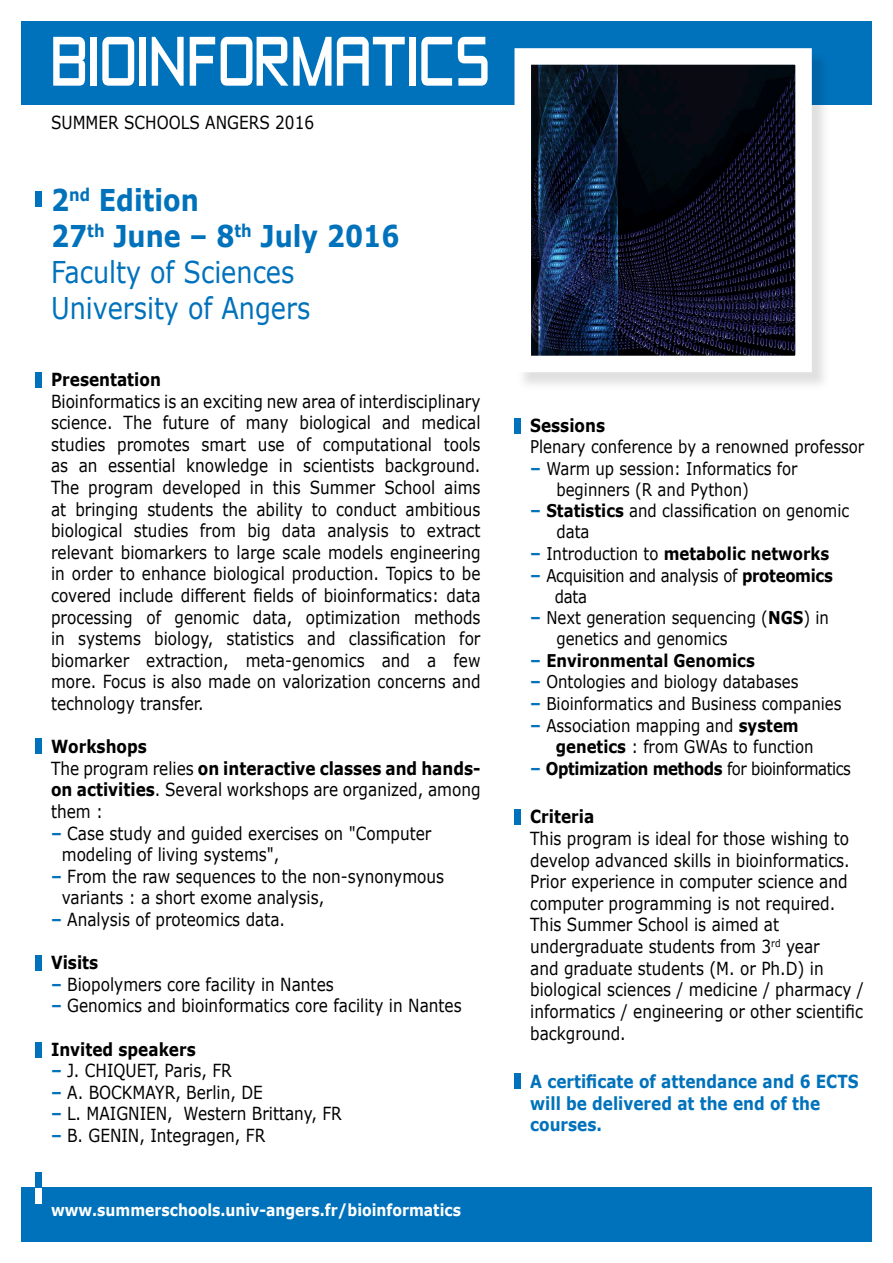
<style>
.page{position:relative;width:893px;height:1263px;background:#fff}
.page>*{position:absolute;margin:0;border:0;box-sizing:border-box;transform-origin:0 0}
.t1{font:64.5px "Zeroes Three Univ Angers";color:#fff;scale:.85 1}
.t2{font:30px/36px "Verdana";color:#0072bb;scale:.85 1}
.t3{font:18px/21.6px "Verdana";color:#000;scale:.85 1}
.t4{font:700 18px/21.6px "Verdana";color:#0072bb;scale:.85 1}
.t5{font:700 18px "Verdana";color:#000;scale:.85 1}
.t6{font:17.55px/21px "Verdana";color:#000;scale:.85 1}
.t7{font:700 17.55px "Verdana";color:#000;scale:.85 1}
.t8{font:17.55px/21px "Verdana";letter-spacing:-.02em;color:#000;scale:.85 1}
.t9{font:700 17.55px "Verdana";letter-spacing:-.03em;color:#000;scale:.85 1}
.t10{font:700 16.5px "Verdana";color:#fff;scale:.85 1}
.s1{font-weight:700}
.s2{font-weight:700;color:#0072bb}
.s3{font-weight:700;font-size:18px;color:#0072bb}
.s4{font-size:18px;color:#0072bb}
.s5{font-weight:400}
</style>
<div class="page">
<div style="left:21px;top:21px;width:851px;height:84px;background:#0072bb"></div>
<img style="left:531px;top:65px;width:264px;height:290px">
<div style="left:514px;top:48px;width:298px;height:324px;border:16px solid #fff"></div>
<div style="left:35px;top:191px;width:7px;height:16px;background:#0072bb"></div>
<div style="left:21px;top:1188px;width:851px;height:54px;background:#0072bb"></div>
<div style="left:36px;top:372px;width:6px;height:16px;background:#0072bb"></div>
<div style="left:514px;top:418px;width:7px;height:16px;background:#0072bb"></div>
<div style="left:514px;top:809px;width:7px;height:16px;background:#0072bb"></div>
<div style="left:514px;top:1073px;width:7px;height:16px;background:#0072bb"></div>
<div style="left:36px;top:1042px;width:6px;height:16px;background:#0072bb"></div>
<div style="left:36px;top:738px;width:6px;height:16px;background:#0072bb"></div>
<div style="left:35px;top:955px;width:6px;height:16px;background:#0072bb"></div>
<div style="left:35px;top:1172px;width:6px;height:16px;background:#0072bb"></div>
<div style="left:35px;top:1188px;width:6px;height:15px;background:#fff"></div>
<h1 class="t1" style="left:51px;top:24px;width:518px">BIOINFORMATICS</h1>
<p class="t3" style="left:51px;top:111px;width:311px">SUMMER SCHOOLS ANGERS 2016</p>
<h2 class="t2" style="left:51px;top:182px;width:411px"><span class="s1">2</span><sup>nd</sup> <span class="s1">Edition<br>27</span><sup>th</sup> <span class="s1">June – 8</span><sup>th</sup> <span class="s1">July 2016<br></span>Faculty of Sciences<br>University of Angers</h2>
<p class="t5" style="left:51px;top:367px;width:131px">Presentation</p>
<p class="t3" style="left:51px;top:390px;width:507px;text-align:justify">Bioinformatics is an exciting new area of interdisciplinary science. The future of many biological and medical studies promotes smart use of computational tools as an essential knowledge in scientists background.<br>The program developed in this Summer School aims at bringing students the ability to conduct ambitious biological studies from big data analysis to extract relevant biomarkers to large scale models engineering in order to enhance biological production. Topics to be covered include different fields of bioinformatics: data processing of genomic data, optimization methods in systems biology, statistics and classification for biomarker extraction, meta-genomics and a few more. Focus is also made on valorization concerns and technology transfer.</p>
<p class="t3" style="left:51px;top:736px;width:507px"><span class="s1">Workshops<br></span>The program relies <span class="s1">on interactive classes and hands&shy;on activities</span>. Several workshops are organized, among them :</p>
<p class="t3" style="left:62px;top:822px;width:436px;text-indent:-11px"><span class="s2">–</span> Case study and guided exercises on "Computer modeling of living systems",</p>
<p class="t3" style="left:62px;top:865px;width:451px;text-indent:-11px"><span class="s2">–</span> From the raw sequences to the non-synonymous variants : a short exome analysis,</p>
<p class="t3" style="left:51px;top:908px;width:277px"><span class="s2">–</span> Analysis of proteomics data.</p>
<p class="t5" style="left:51px;top:950px;width:57px">Visits</p>
<p class="t3" style="left:51px;top:973px;width:334px"><span class="s2">–</span> Biopolymers core facility in Nantes</p>
<p class="t3" style="left:51px;top:995px;width:485px"><span class="s2">–</span> Genomics and bioinformatics core facility in Nantes</p>
<p class="t5" style="left:51px;top:1036px;width:172px">Invited speakers</p>
<p class="t3" style="left:51px;top:1060px;width:214px"><span class="s2">–</span> J. CHIQUET, Paris, FR</p>
<p class="t3" style="left:51px;top:1081px;width:251px"><span class="s2">–</span> A. BOCKMAYR, Berlin, DE</p>
<p class="t3" style="left:51px;top:1103px;width:344px"><span class="s2">–</span> L. MAIGNIEN, Western Brittany, FR</p>
<p class="t3" style="left:51px;top:1124px;width:254px"><span class="s2">–</span> B. GENIN, Integragen, FR</p>
<p class="t10" style="left:51px;top:1198px;width:484px">www.summerschools.univ-angers.fr/bioinformatics</p>
<p class="t5" style="left:530px;top:413px;width:90px">Sessions</p>
<p class="t6" style="left:530px;top:436px;width:395px">Plenary conference by a renowned professor</p>
<p class="t6" style="left:556px;top:457px;width:285px;text-indent:-26px"><span class="s3">–</span> Warm up session: Informatics for beginners (R and Python)</p>
<p class="t6" style="left:556px;top:500px;width:346px;text-indent:-26px"><span class="s3">–</span> <span class="s1">Statistics</span> and classification on genomic data</p>
<p class="t7" style="left:530px;top:541px;width:353px"><span class="s4">–</span> <span class="s5">Introduction to</span> metabolic networks</p>
<p class="t8" style="left:555px;top:564px;width:328px;text-indent:-25px"><span class="s3">–</span> Acquisition and analysis of <span class="s1">proteomics </span>data</p>
<p class="t6" style="left:556px;top:607px;width:322px;text-indent:-26px"><span class="s3">–</span> Next generation sequencing (<span class="s1">NGS</span>) in genetics and genomics</p>
<p class="t7" style="left:530px;top:648px;width:266px"><span class="s4">–</span> Environmental Genomics</p>
<p class="t6" style="left:530px;top:671px;width:317px"><span class="s3">–</span> Ontologies and biology databases</p>
<p class="t6" style="left:530px;top:693px;width:368px"><span class="s3">–</span> Bioinformatics and Business companies</p>
<p class="t6" style="left:556px;top:714px;width:305px;line-height:21.6px;text-indent:-26px"><span class="s3">–</span> Association mapping and <span class="s1">system genetics</span> : from GWAs to function</p>
<p class="t9" style="left:530px;top:756px;width:379px"><span class="s4">–</span> Optimization methods <span class="s5">for bioinformatics</span></p>
<p class="t5" style="left:530px;top:804px;width:77px">Criteria</p>
<p class="t3" style="left:530px;top:827px;width:394px">This program is ideal for those wishing to develop advanced skills in bioinformatics.<br>Prior experience in computer science and computer programming is not required.<br>This Summer School is aimed at undergraduate students from 3<sup>rd</sup> year<br>and graduate students (M. or Ph.D) in biological sciences / medicine / pharmacy / informatics / engineering or other scientific background.</p>
<p class="t4" style="left:530px;top:1070px;width:388px">A certificate of attendance and 6 ECTS will be delivered at the end of the courses.</p>
</div>
